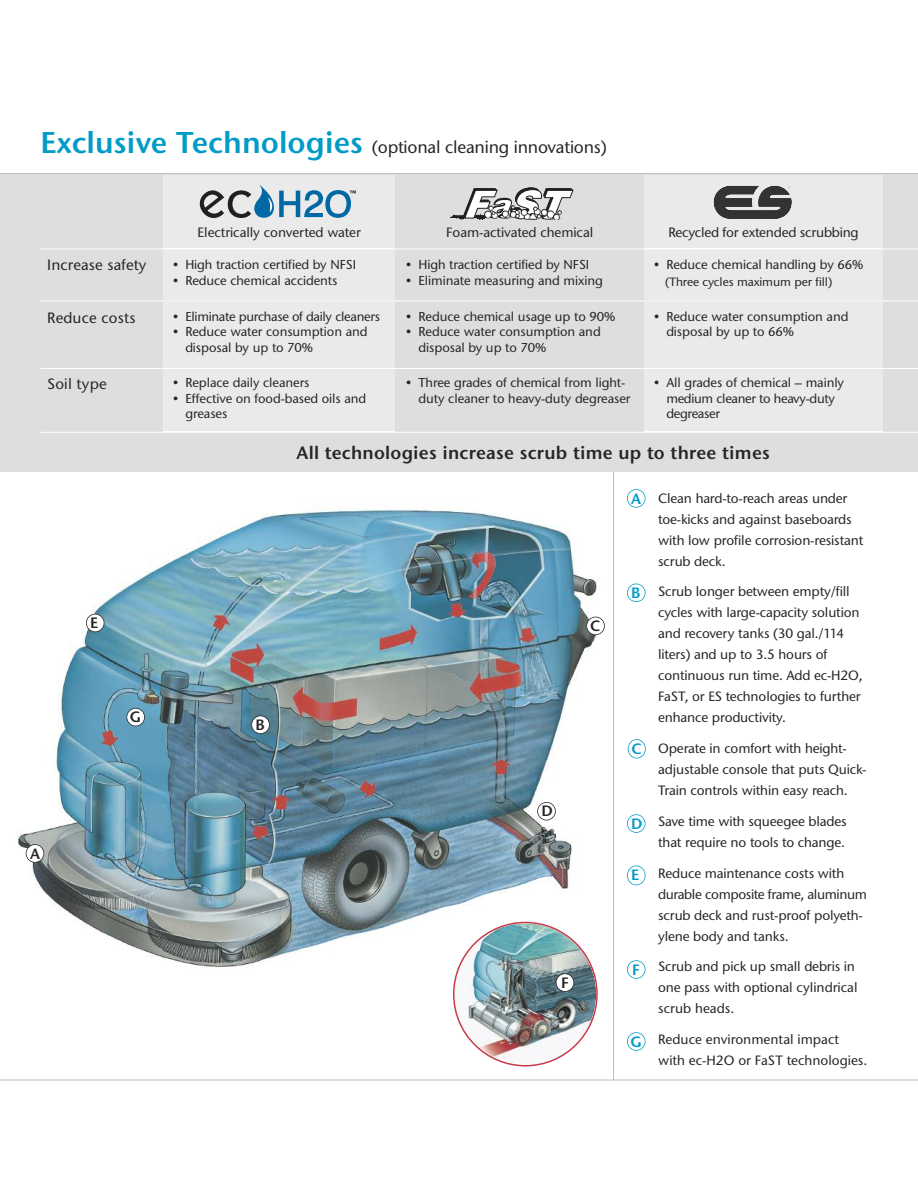
<style>
.page{position:relative;width:918px;height:1188px;background:#fff}
.page>*{position:absolute;margin:0;border:0;box-sizing:border-box;transform-origin:0 0}
.t1{font:18px "Stone Sans ITC Semi";letter-spacing:.01em;color:#272627}
.t2{font:500 17.25px "Stone Sans ITC";letter-spacing:-.01em;color:#272627}
.t3{font:500 15px "Stone Sans ITC";letter-spacing:.01em;color:#272627}
.t4{font:15px "Stone Sans ITC Semi";color:#272627}
.t5{font:15px "Stone Sans ITC Semi";color:#009bc6}
.t6{font:500 13.5px/21px "Stone Sans ITC";letter-spacing:-.01em;color:#272627}
.t7{font:500 12.9px/15.5px "Stone Sans ITC";letter-spacing:-.005em;color:#272627}
.t8{font:500 12.9px/15.5px "Stone Sans ITC";letter-spacing:-.025em;color:#272627}
.t9{font:500 12px "Stone Sans ITC";letter-spacing:-.005em;color:#272627}
.s1{font-family:"Stone Sans ITC Semi";font-weight:400;font-size:30px;color:#009bc6}
</style>
<div class="page">
<img style="left:18px;top:508px;width:587px;height:459px">
<hr style="left:613px;top:459px;width:1px;height:621px;background:#bebebe">
<div style="left:0;top:174px;width:918px;height:298px;background:#dfdedf"></div>
<hr style="left:40px;top:249px;width:878px;height:1px;background:#fff">
<hr style="left:40px;top:301px;width:878px;height:1px;background:#fff">
<hr style="left:40px;top:368px;width:878px;height:1px;background:#fff">
<hr style="left:40px;top:432px;width:878px;height:1px;background:#fff">
<div style="left:163px;top:175px;width:232px;height:74px;background:#eaeaea"></div>
<div style="left:644px;top:175px;width:239px;height:74px;background:#eaeaea"></div>
<div style="left:163px;top:251px;width:232px;height:49px;background:#eaeaea"></div>
<div style="left:644px;top:251px;width:239px;height:49px;background:#eaeaea"></div>
<div style="left:163px;top:302px;width:232px;height:65px;background:#eaeaea"></div>
<div style="left:644px;top:302px;width:239px;height:65px;background:#eaeaea"></div>
<div style="left:163px;top:369px;width:232px;height:63px;background:#eaeaea"></div>
<hr style="left:163px;top:369px;width:232px;height:1px;background:#fff">
<div style="left:644px;top:369px;width:239px;height:63px;background:#eaeaea"></div>
<hr style="left:644px;top:369px;width:239px;height:1px;background:#fff">
<hr style="left:0;top:173px;width:918px;height:1px;background:#bebebe">
<svg style="left:200px;top:185px;width:156px;height:33px"></svg>
<hr style="left:452px;top:216px;width:59px;height:1px;background:#231f20">
<hr style="left:450px;top:217px;width:37px;height:1px;background:#231f20">
<svg style="left:453px;top:187px;width:120px;height:33px"></svg>
<img style="left:713px;top:186px;width:79px;height:33px">
<div style="left:252px;top:716px;width:17px;height:18px;background:#fff;border-radius:50%"></div>
<div style="left:251px;top:716px;width:19px;height:18px;border:2px solid #272627;border-radius:50%"></div>
<div style="left:627px;top:584px;width:19px;height:18px;border:2px solid #009bc6;border-radius:50%"></div>
<div style="left:26px;top:845px;width:18px;height:17px;background:#fff;border-radius:50%"></div>
<div style="left:26px;top:844px;width:18px;height:19px;border:2px solid #272627;border-radius:50%"></div>
<div style="left:127px;top:708px;width:18px;height:18px;background:#fff;border-radius:50%"></div>
<div style="left:126px;top:708px;width:19px;height:18px;border:2px solid #272627;border-radius:50%"></div>
<div style="left:627px;top:489px;width:19px;height:19px;border:2px solid #009bc6;border-radius:50%"></div>
<div style="left:538px;top:802px;width:17px;height:18px;background:#fff;border-radius:50%"></div>
<div style="left:537px;top:802px;width:19px;height:18px;border:2px solid #272627;border-radius:50%"></div>
<div style="left:627px;top:814px;width:19px;height:19px;border:2px solid #009bc6;border-radius:50%"></div>
<div style="left:86px;top:614px;width:18px;height:18px;background:#fff;border-radius:50%"></div>
<div style="left:86px;top:614px;width:18px;height:18px;border:2px solid #272627;border-radius:50%"></div>
<div style="left:627px;top:865px;width:19px;height:20px;border:2px solid #009bc6;border-radius:50%"></div>
<div style="left:627px;top:960px;width:19px;height:19px;border:2px solid #009bc6;border-radius:50%"></div>
<div style="left:627px;top:1032px;width:19px;height:19px;border:2px solid #009bc6;border-radius:50%"></div>
<div style="left:587px;top:617px;width:17px;height:18px;background:#fff;border-radius:50%"></div>
<div style="left:586px;top:617px;width:19px;height:18px;border:2px solid #272627;border-radius:50%"></div>
<div style="left:628px;top:739px;width:18px;height:20px;border:2px solid #009bc6;border-radius:50%"></div>
<hr style="left:0;top:1080px;width:918px;height:1px;background:#bebebe">
<img style="left:453px;top:922px;width:145px;height:144px">
<div style="left:556px;top:974px;width:18px;height:17px;background:#fff;border-radius:50%"></div>
<div style="left:556px;top:973px;width:18px;height:19px;border:2px solid #272627;border-radius:50%"></div>
<p class="t2" style="left:40px;top:141px;width:568px"><span class="s1">Exclusive Technologies</span> (optional cleaning innovations)</p>
<p class="t3" style="left:47px;top:259px;width:101px">Increase safety</p>
<p class="t3" style="left:47px;top:312px;width:90px">Reduce costs</p>
<p class="t3" style="left:47px;top:378px;width:61px">Soil type</p>
<p class="t4" style="left:30px;top:848px;width:11px">A</p>
<p class="t4" style="left:90px;top:617px;width:10px">E</p>
<p class="t4" style="left:130px;top:711px;width:13px">G</p>
<p class="t6" style="left:198px;top:223px;width:165px">Electrically converted water</p>
<p class="t6" style="left:446px;top:223px;width:149px">Foam-activated chemical</p>
<p class="t6" style="left:668px;top:223px;width:192px">Recycled for extended scrubbing</p>
<p class="t7" style="left:172px;top:258px;width:185px">• High traction certified by NFSI</p>
<p class="t7" style="left:172px;top:274px;width:167px">• Reduce chemical accidents</p>
<p class="t7" style="left:406px;top:258px;width:185px">• High traction certified by NFSI</p>
<p class="t7" style="left:406px;top:274px;width:199px">• Eliminate measuring and mixing</p>
<p class="t7" style="left:653px;top:258px;width:212px">• Reduce chemical handling by 66%</p>
<p class="t9" style="left:665px;top:277px;width:169px">(Three cycles maximum per fill)</p>
<p class="t8" style="left:172px;top:310px;width:209px">• Eliminate purchase of daily cleaners</p>
<p class="t7" style="left:185px;top:325px;width:184px;text-indent:-13px">• Reduce water consumption and disposal by up to 70%</p>
<p class="t7" style="left:172px;top:377px;width:139px">• Replace daily cleaners</p>
<p class="t7" style="left:185px;top:392px;width:182px;text-indent:-13px">• Effective on food-based oils and greases</p>
<p class="t7" style="left:406px;top:310px;width:211px">• Reduce chemical usage up to 90%</p>
<p class="t7" style="left:419px;top:325px;width:184px;text-indent:-13px">• Reduce water consumption and disposal by up to 70%</p>
<p class="t7" style="left:666px;top:310px;width:184px;text-indent:-13px">• Reduce water consumption and disposal by up to 66%</p>
<p class="t7" style="left:419px;top:377px;width:213px;text-indent:-13px">• Three grades of chemical from light&shy;duty cleaner to heavy-duty degreaser</p>
<p class="t8" style="left:666px;top:377px;width:179px;text-indent:-13px">• All grades of chemical – mainly medium cleaner to heavy-duty degreaser</p>
<p class="t4" style="left:256px;top:719px;width:11px">B</p>
<h1 class="t1" style="left:297px;top:446px;width:475px">All technologies increase scrub time up to three times</h1>
<p class="t4" style="left:590px;top:620px;width:12px">C</p>
<p class="t4" style="left:542px;top:805px;width:13px">D</p>
<p class="t4" style="left:561px;top:977px;width:9px">F</p>
<p class="t5" style="left:631px;top:493px;width:11px">A</p>
<p class="t5" style="left:631px;top:587px;width:11px">B</p>
<p class="t5" style="left:631px;top:743px;width:12px">C</p>
<p class="t5" style="left:631px;top:818px;width:13px">D</p>
<p class="t5" style="left:631px;top:869px;width:10px">E</p>
<p class="t5" style="left:632px;top:964px;width:9px">F</p>
<p class="t5" style="left:631px;top:1036px;width:13px">G</p>
<p class="t6" style="left:658px;top:489px;width:207px">Clean hard-to-reach areas under toe-kicks and against baseboards with low profile corrosion-resistant scrub deck.</p>
<p class="t6" style="left:658px;top:583px;width:206px">Scrub longer between empty/fill cycles with large-capacity solution and recovery tanks (30 gal./114 liters) and up to 3.5 hours of continuous run time. Add ec-H2O,<br>FaST, or ES technologies to further enhance productivity.</p>
<p class="t6" style="left:658px;top:739px;width:210px">Operate in comfort with height&shy;adjustable console that puts Quick-<br>Train controls within easy reach.</p>
<p class="t6" style="left:658px;top:812px;width:190px">Save time with squeegee blades that require no tools to change.</p>
<p class="t6" style="left:658px;top:864px;width:210px">Reduce maintenance costs with durable composite frame, aluminum scrub deck and rust-proof polyeth&shy;ylene body and tanks.</p>
<p class="t6" style="left:658px;top:958px;width:201px">Scrub and pick up small debris in one pass with optional cylindrical scrub heads.</p>
<p class="t6" style="left:658px;top:1030px;width:211px">Reduce environmental impact with ec-H2O or FaST technologies.</p>
</div>
